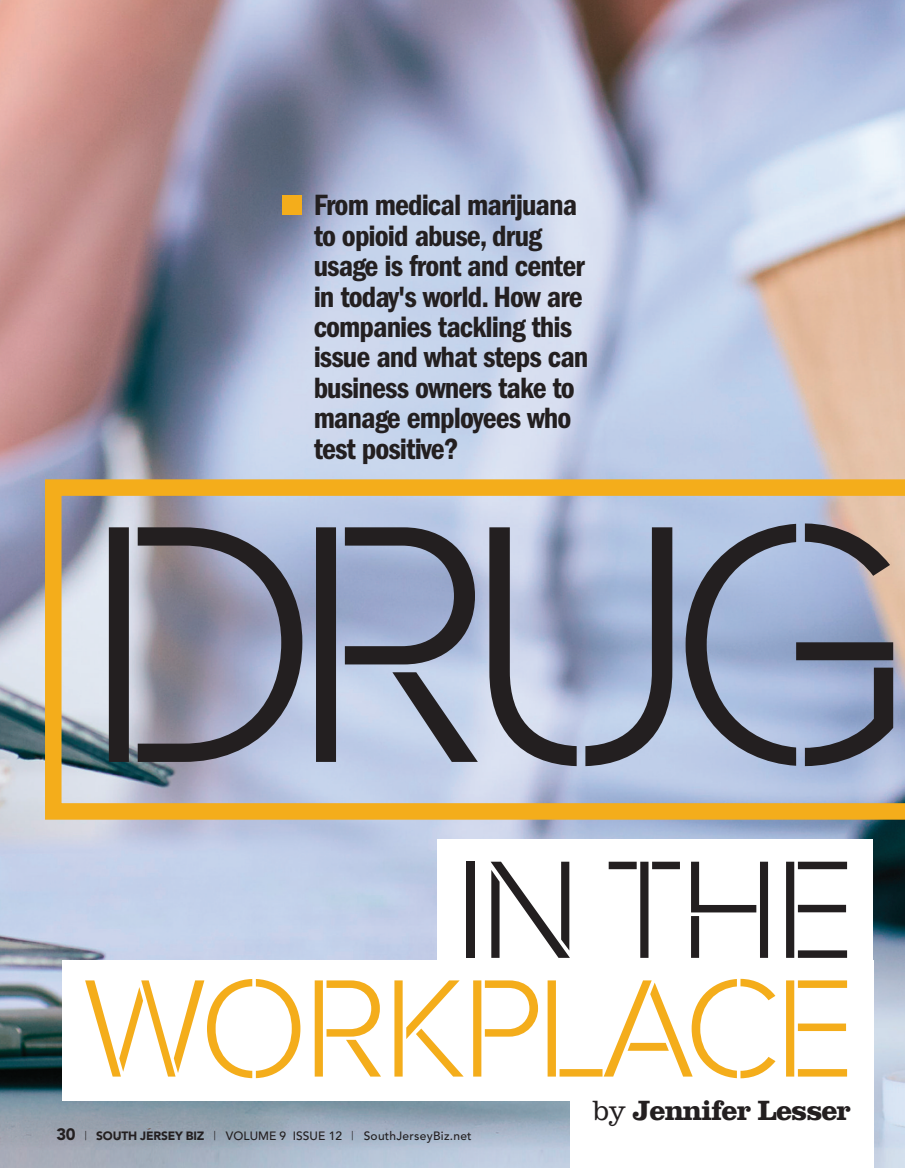
<style>
.page{position:relative;width:905px;height:1168px;background:#fff}
.page>*{position:absolute;margin:0;border:0;box-sizing:border-box;transform-origin:0 0}
.t1{font:351.6px "Rafale BG";color:#231f20}
.t2{font:144.15px "Rafale BG";letter-spacing:-.04em;color:#f4ad1b}
.t3{font:144.15px "Rafale BG";color:#231f20}
.t4{font:600 condensed 30.45px/30.5px "Franklin Gothic";letter-spacing:-.03em;color:#231f20}
.t5{font:700 28.95px "Clarendon LT Std";letter-spacing:-.035em;color:#231f20}
.t6{font:500 12px "Avenir";letter-spacing:.02em;color:#231f20}
.s1{font-weight:900;font-size:16.5px}
.s2{font-weight:300}
.s3{font-weight:900}
.s4{font-family:"Clarendon";font-weight:300}
</style>
<div class="page">
<img style="left:0;top:0;width:904px;height:1168px">
<div style="left:62px;top:960px;width:811px;height:140px;background:#fff"></div>
<div style="left:437px;top:839px;width:436px;height:166px;background:#fff"></div>
<svg style="left:45px;top:479px;width:859px;height:341px;background:#b7b9bf"></svg>
<div style="left:570px;top:1083px;width:303px;height:85px;background:#fff"></div>
<div style="left:282px;top:196px;width:20px;height:19px;background:#f4ad1b"></div>
<p class="t4" style="left:314px;top:192px;width:276px">From medical marijuana to opioid abuse, drug usage is front and center in today's world. How are companies tackling this issue and what steps can business owners take to manage employees who test positive?</p>
<h1 class="t1" style="left:80px;top:527px;width:837px">DRUG</h1>
<h2 class="t3" style="left:454px;top:862px;width:403px">IN THE</h2>
<h2 class="t2" style="left:82px;top:980px;width:774px">WORKPLACE</h2>
<p class="t6" style="left:56px;top:1131px;width:417px"><span class="s1">30</span> <span class="s2">|</span> <span class="s3">SOUTH JERSEY BIZ</span> <span class="s2">|</span> VOLUME 9 ISSUE 12 <span class="s2">|</span> SouthJerseyBiz.net</p>
<p class="t5" style="left:593px;top:1100px;width:259px"><span class="s4">by</span> Jennifer Lesser</p>
</div>
